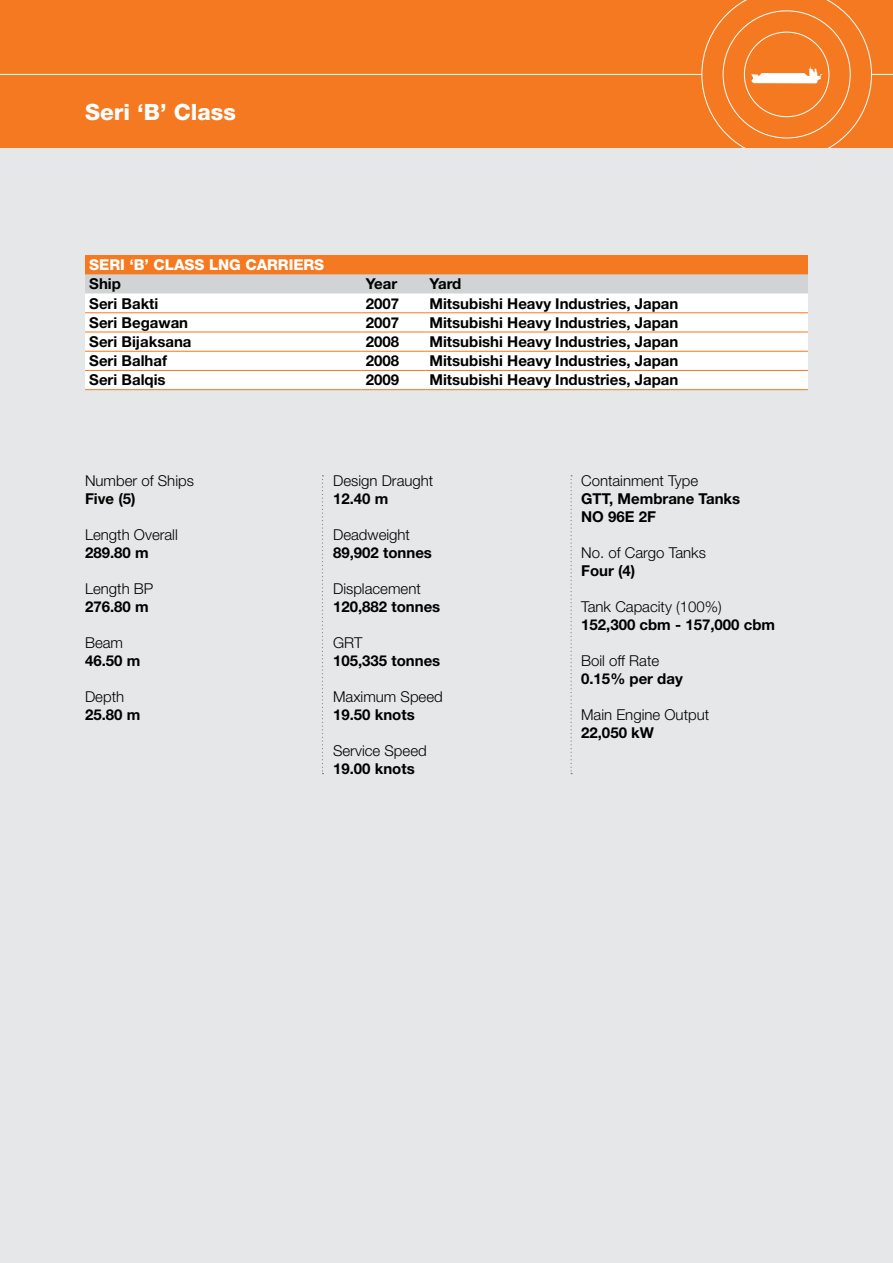
<style>
.page{position:relative;width:893px;height:1263px;background:#fff}
.page>*{position:absolute;margin:0;border:0;box-sizing:border-box;transform-origin:0 0}
.t1{font:800 22.5px "Helvetica Neue LT Std";color:#fff}
.t2{font:700 15px/18px "Helvetica Neue LT Std";color:#000}
.t3{font:300 15px "Helvetica Neue LT Std";color:#000}
.t4{font:800 15px "Helvetica Neue LT Std";letter-spacing:-.005em;color:#fff}
</style>
<div class="page">
<div style="left:0;top:0;width:893px;height:149px;background:#f47920"></div>
<hr style="left:0;top:74px;width:702px;height:1px;background:#fff">
<svg style="left:702px;top:0;width:191px;height:149px"></svg>
<div style="left:0;top:149px;width:893px;height:1114px;background:#e6e7e8"></div>
<svg style="left:322px;top:475px;width:1px;height:299px"></svg>
<svg style="left:570px;top:475px;width:2px;height:299px"></svg>
<div style="left:85px;top:255px;width:723px;height:19px;background:#f47920"></div>
<div style="left:85px;top:274px;width:723px;height:19px;background:#d1d3d4"></div>
<div style="left:85px;top:294px;width:723px;height:95px;background:#fff"></div>
<hr style="left:85px;top:332px;width:276px;height:1px;background:#f47920">
<hr style="left:361px;top:332px;width:64px;height:1px;background:#f47920">
<hr style="left:425px;top:332px;width:383px;height:1px;background:#f47920">
<hr style="left:85px;top:351px;width:276px;height:1px;background:#f47920">
<hr style="left:361px;top:351px;width:64px;height:1px;background:#f47920">
<hr style="left:425px;top:351px;width:383px;height:1px;background:#f47920">
<hr style="left:85px;top:370px;width:276px;height:1px;background:#f47920">
<hr style="left:361px;top:370px;width:64px;height:1px;background:#f47920">
<hr style="left:425px;top:370px;width:383px;height:1px;background:#f47920">
<hr style="left:85px;top:389px;width:276px;height:1px;background:#f47920">
<hr style="left:361px;top:389px;width:64px;height:1px;background:#f47920">
<hr style="left:425px;top:389px;width:383px;height:1px;background:#f47920">
<hr style="left:85px;top:312px;width:276px;height:1px;background:#f47920">
<hr style="left:361px;top:312px;width:64px;height:1px;background:#f47920">
<hr style="left:425px;top:312px;width:383px;height:1px;background:#f47920">
<h1 class="t1" style="left:85px;top:98px;width:152px">Seri ‘B’ Class</h1>
<p class="t4" style="left:89px;top:256px;width:237px">SERI ‘B’ CLASS LNG CARRIERS</p>
<p class="t2" style="left:89px;top:275px;width:33px">Ship</p>
<p class="t2" style="left:366px;top:275px;width:33px">Year</p>
<p class="t2" style="left:429px;top:275px;width:33px">Yard</p>
<p class="t2" style="left:89px;top:294px;width:71px">Seri Bakti</p>
<p class="t2" style="left:366px;top:294px;width:35px">2007</p>
<p class="t2" style="left:429px;top:294px;width:250px">Mitsubishi Heavy Industries, Japan</p>
<p class="t2" style="left:89px;top:313px;width:100px">Seri Begawan</p>
<p class="t2" style="left:366px;top:313px;width:35px">2007</p>
<p class="t2" style="left:429px;top:313px;width:250px">Mitsubishi Heavy Industries, Japan</p>
<p class="t2" style="left:89px;top:332px;width:104px">Seri Bijaksana</p>
<p class="t2" style="left:366px;top:332px;width:35px">2008</p>
<p class="t2" style="left:429px;top:332px;width:250px">Mitsubishi Heavy Industries, Japan</p>
<p class="t2" style="left:89px;top:351px;width:79px">Seri Balhaf</p>
<p class="t2" style="left:366px;top:351px;width:35px">2008</p>
<p class="t2" style="left:429px;top:351px;width:250px">Mitsubishi Heavy Industries, Japan</p>
<p class="t2" style="left:89px;top:371px;width:78px">Seri Balqis</p>
<p class="t2" style="left:366px;top:371px;width:35px">2009</p>
<p class="t2" style="left:429px;top:371px;width:250px">Mitsubishi Heavy Industries, Japan</p>
<p class="t3" style="left:85px;top:471px;width:110px">Number of Ships</p>
<p class="t2" style="left:85px;top:489px;width:52px">Five (5)</p>
<p class="t3" style="left:85px;top:525px;width:94px">Length Overall</p>
<p class="t2" style="left:85px;top:543px;width:65px">289.80 m</p>
<p class="t3" style="left:85px;top:579px;width:70px">Length BP</p>
<p class="t2" style="left:85px;top:597px;width:65px">276.80 m</p>
<p class="t3" style="left:85px;top:633px;width:40px">Beam</p>
<p class="t2" style="left:85px;top:651px;width:57px">46.50 m</p>
<p class="t3" style="left:85px;top:687px;width:41px">Depth</p>
<p class="t2" style="left:85px;top:705px;width:57px">25.80 m</p>
<p class="t3" style="left:333px;top:471px;width:102px">Design Draught</p>
<p class="t2" style="left:333px;top:489px;width:57px">12.40 m</p>
<p class="t3" style="left:333px;top:525px;width:78px">Deadweight</p>
<p class="t2" style="left:333px;top:543px;width:100px">89,902 tonnes</p>
<p class="t3" style="left:333px;top:579px;width:89px">Displacement</p>
<p class="t2" style="left:333px;top:597px;width:109px">120,882 tonnes</p>
<p class="t3" style="left:333px;top:633px;width:31px">GRT</p>
<p class="t2" style="left:333px;top:651px;width:109px">105,335 tonnes</p>
<p class="t3" style="left:333px;top:687px;width:111px">Maximum Speed</p>
<p class="t2" style="left:333px;top:705px;width:83px">19.50 knots</p>
<p class="t3" style="left:333px;top:741px;width:95px">Service Speed</p>
<p class="t2" style="left:333px;top:759px;width:83px">19.00 knots</p>
<p class="t3" style="left:581px;top:471px;width:118px">Containment Type</p>
<p class="t2" style="left:581px;top:489px;width:161px">GTT, Membrane Tanks<br>NO 96E 2F</p>
<p class="t3" style="left:581px;top:543px;width:126px">No. of Cargo Tanks</p>
<p class="t2" style="left:581px;top:561px;width:56px">Four (4)</p>
<p class="t3" style="left:581px;top:597px;width:142px">Tank Capacity (100%)</p>
<p class="t2" style="left:581px;top:615px;width:195px">152,300 cbm - 157,000 cbm</p>
<p class="t3" style="left:581px;top:651px;width:80px">Boil off Rate</p>
<p class="t2" style="left:581px;top:669px;width:103px">0.15% per day</p>
<p class="t3" style="left:581px;top:705px;width:130px">Main Engine Output</p>
<p class="t2" style="left:581px;top:723px;width:74px">22,050 kW</p>
</div>
